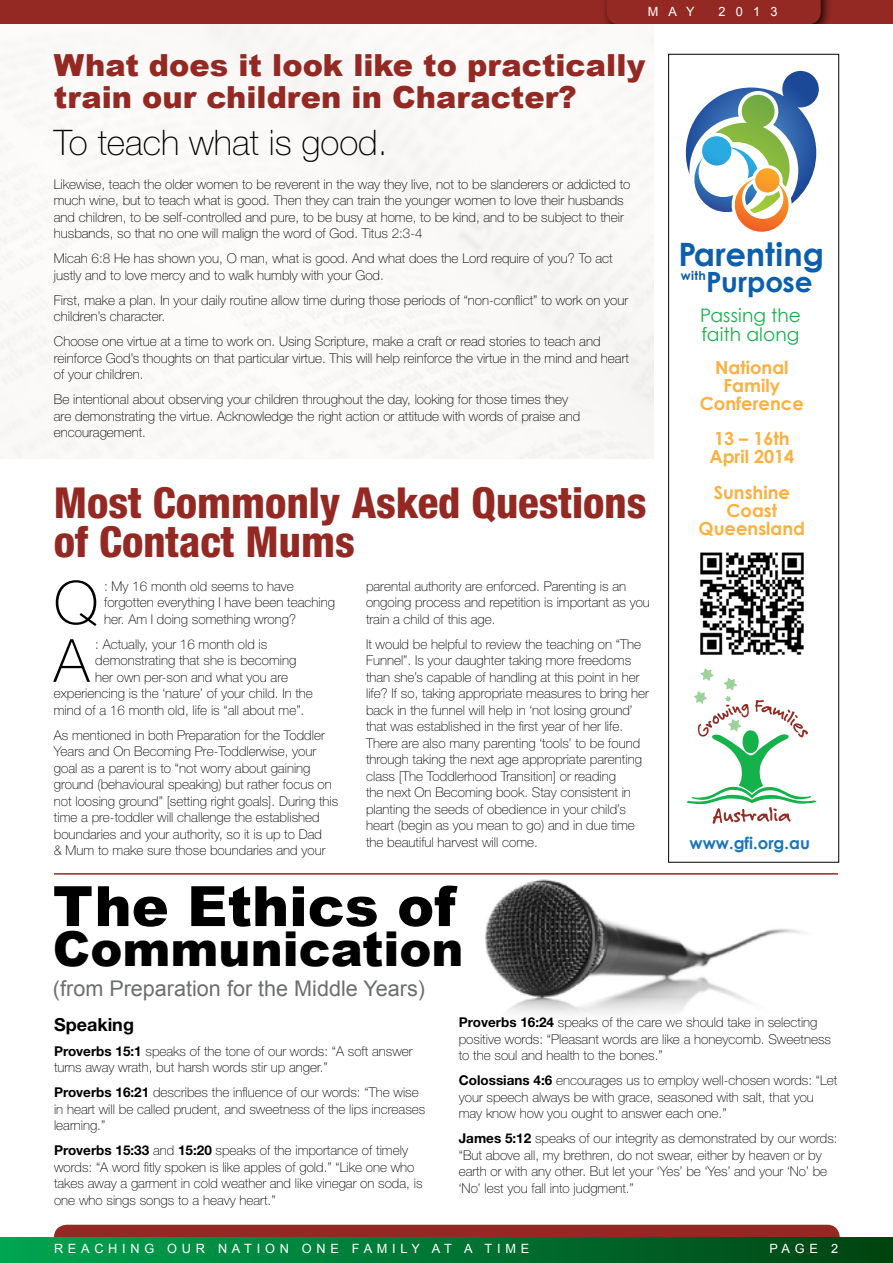
<style>
.page{position:relative;width:893px;height:1263px;background:#fff}
.page>*{position:absolute;margin:0;border:0;box-sizing:border-box;transform-origin:0 0}
.t1{font:100 59.7px "Helvetica Neue";color:#000}
.t2{font:900 55.65px "Arial";color:#000}
.t3{font:900 48.15px "Arial";color:#000}
.t4{font:800 condensed 42.75px/39px "Helvetica Neue";color:#942923}
.t5{font:100 35.25px "Helvetica Neue";color:#000}
.t6{font:700 32.25px "Century Gothic";color:#0b5fac}
.t7{font:900 30.45px/32.1px "Arial";color:#942923}
.t8{font:700 27.9px "Century Gothic";letter-spacing:-.01em;color:#0b5fac}
.t9{font:21.6px "Arial";color:#6d6e71}
.t10{font:18.6px/19.2px "Century Gothic";letter-spacing:.005em;color:#15b14b}
.t11{font:700 18px/17.9px "Century Gothic";color:#fbb040;text-align:center}
.t12{font:700 18px "Helvetica Neue";color:#000}
.t13{font:700 16.5px "Century Gothic";color:#1c75bc}
.t14{font:100 13.5px/16.5px "Helvetica Neue";color:#000}
.t15{font:12.75px "Arial";letter-spacing:.37em;color:#fff}
.t16{font:700 12.3px "Century Gothic";color:#0b5fac}
.s1{font-weight:700}
</style>
<div class="page">
<img style="left:485px;top:862px;width:329px;height:136px">
<div style="left:766px;top:885px;width:127px;height:127px;background:#fff"></div>
<div style="left:54px;top:1225px;width:786px;height:12px;background:#942923"></div>
<div style="left:0;top:0;width:893px;height:26px;background:#942923"></div>
<div style="left:0;top:1237px;width:893px;height:26px;background:linear-gradient(to right,#00a653,#004312)"></div>
<div style="left:601px;top:0;width:231px;height:36px;background:#000;opacity:.75"></div>
<svg style="left:607px;top:0;width:214px;height:24px"></svg>
<div style="left:0;top:25px;width:893px;height:14px;background:#fcfaf8"></div>
<hr style="left:54px;top:873px;width:784px;height:2px;background:#942923">
<svg style="left:687px;top:668px;width:129px;height:156px"></svg>
<svg style="left:685px;top:71px;width:134px;height:161px"></svg>
<img style="left:700px;top:552px;width:104px;height:103px">
<div style="left:668px;top:54px;width:171px;height:808px;border:1px solid #000"></div>
<p class="t15" style="left:648px;top:4px;width:49px">MAY</p>
<p class="t15" style="left:718px;top:4px;width:60px">2013</p>
<h3 class="t7" style="left:54px;top:49px;width:593px">What does it look like to practically train our children in Character?</h3>
<h3 class="t5" style="left:54px;top:123px;width:335px">To teach what is good.</h3>
<p class="t14" style="left:54px;top:176px;width:578px">Likewise, teach the older women to be reverent in the way they live, not to be slanderers or addicted to much wine, but to teach what is good. Then they can train the younger women to love their husbands and children, to be self-controlled and pure, to be busy at home, to be kind, and to be subject to their husbands, so that no one will malign the word of God. Titus 2:3-4</p>
<p class="t14" style="left:54px;top:250px;width:560px">Micah 6:8 He has shown you, O man, what is good. And what does the Lord require of you? To act justly and to love mercy and to walk humbly with your God.</p>
<p class="t14" style="left:54px;top:292px;width:576px">First, make a plan. In your daily routine allow time during those periods of “non-conflict” to work on your children’s character.</p>
<p class="t14" style="left:54px;top:333px;width:577px">Choose one virtue at a time to work on. Using Scripture, make a craft or read stories to teach and reinforce God’s thoughts on that particular virtue. This will help reinforce the virtue in the mind and heart of your children.</p>
<p class="t14" style="left:54px;top:391px;width:528px">Be intentional about observing your children throughout the day, looking for those times they are demonstrating the virtue. Acknowledge the right action or attitude with words of praise and encouragement.</p>
<h3 class="t4" style="left:54px;top:483px;width:594px">Most Commonly Asked Questions of Contact Mums</h3>
<h1 class="t1" style="left:54px;top:569px;width:46px">Q</h1>
<p class="t14" style="left:104px;top:578px;width:232px">: My 16 month old seems to have forgotten everything I have been teaching her. Am I doing something wrong?</p>
<h1 class="t1" style="left:54px;top:627px;width:37px">A</h1>
<p class="t14" style="left:95px;top:636px;width:174px">: Actually, your 16 month old is</p>
<p class="t14" style="left:366px;top:578px;width:285px">parental authority are enforced. Parenting is an ongoing process and repetition is important as you train a child of this age.</p>
<p class="t14" style="left:366px;top:636px;width:284px">It would be helpful to review the teaching on “The Funnel”. Is your daughter taking more freedoms than she’s capable of handling at this point in her life? If so, taking appropriate measures to bring her back in the funnel will help in ‘not losing ground’ that was established in the first year of her life.<br>There are also many parenting ‘tools’ to be found through taking the next age appropriate parenting class [The Toddlerhood Transition] or reading<br>the next On Becoming book. Stay consistent in planting the seeds of obedience in your child’s heart (begin as you mean to go) and in due time the beautiful harvest will come.</p>
<p class="t14" style="left:95px;top:652px;width:203px">demonstrating that she is becoming</p>
<p class="t14" style="left:95px;top:669px;width:194px">her own per-son and what you are</p>
<p class="t14" style="left:54px;top:685px;width:261px">experiencing is the ‘nature’ of your child. In the</p>
<p class="t14" style="left:54px;top:702px;width:252px">mind of a 16 month old, life is “all about me”.</p>
<p class="t14" style="left:54px;top:727px;width:286px">As mentioned in both Preparation for the Toddler Years and On Becoming Pre-Toddlerwise, your goal as a parent is to “not worry about gaining ground (behavioural speaking) but rather focus on not loosing ground” [setting right goals]. During this time a pre-toddler will challenge the established boundaries and your authority, so it is up to Dad<br>&amp; Mum to make sure those boundaries and your</p>
<h2 class="t2" style="left:53px;top:875px;width:404px">The Ethics of</h2>
<h3 class="t3" style="left:53px;top:922px;width:412px">Communication</h3>
<h3 class="t9" style="left:53px;top:975px;width:374px">(FROM PREPARATION FOR THE MIDDLE YEARS)</h3>
<h3 class="t6" style="left:678px;top:234px;width:147px">Parenting</h3>
<h3 class="t8" style="left:706px;top:264px;width:108px">Purpose</h3>
<h3 class="t10" style="left:700px;top:306px;width:103px">Passing the faith along</h3>
<h3 class="t11" style="left:700px;top:358px;width:106px">National<br>Family<br>Conference</h3>
<h3 class="t11" style="left:709px;top:429px;width:86px;text-align:left">13 – 16th<br>April 2014</h3>
<h3 class="t11" style="left:699px;top:483px;width:108px">Sunshine<br>Coast<br>Queensland</h3>
<p class="t16" style="left:681px;top:268px;width:26px">with</p>
<p class="t13" style="left:689px;top:833px;width:122px">www.gfi.org.au</p>
<h3 class="t12" style="left:54px;top:1013px;width:81px">Speaking</h3>
<p class="t14" style="left:54px;top:1043px;width:360px"><span class="s1">Proverbs 15:1</span> speaks of the tone of our words: “A soft answer turns away wrath, but harsh words stir up anger.”</p>
<p class="t14" style="left:54px;top:1084px;width:373px"><span class="s1">Proverbs 16:21</span> describes the influence of our words: “The wise in heart will be called prudent, and sweetness of the lips increases learning.”</p>
<p class="t14" style="left:54px;top:1142px;width:370px"><span class="s1">Proverbs 15:33</span> and <span class="s1">15:20</span> speaks of the importance of timely words: “A word fitly spoken is like apples of gold.” “Like one who takes away a garment in cold weather and like vinegar on soda, is one who sings songs to a heavy heart.”</p>
<p class="t14" style="left:459px;top:1014px;width:374px"><span class="s1">Proverbs 16:24</span> speaks of the care we should take in selecting positive words: “Pleasant words are like a honeycomb. Sweetness to the soul and health to the bones.”</p>
<p class="t14" style="left:459px;top:1072px;width:380px"><span class="s1">Colossians 4:6</span> encourages us to employ well-chosen words: “Let your speech always be with grace, seasoned with salt, that you may know how you ought to answer each one.”</p>
<p class="t14" style="left:459px;top:1130px;width:380px"><span class="s1">James 5:12</span> speaks of our integrity as demonstrated by our words: “But above all, my brethren, do not swear, either by heaven or by earth or with any other. But let your ‘Yes’ be ‘Yes’ and your ‘No’ be ‘No’ lest you fall into judgment.”</p>
<p class="t15" style="left:54px;top:1240px;width:477px">REACHIN G OUR N ATION ON E FAM ILY AT A TIM E</p>
<p class="t15" style="left:769px;top:1240px;width:70px">PAGE 2</p>
</div>
